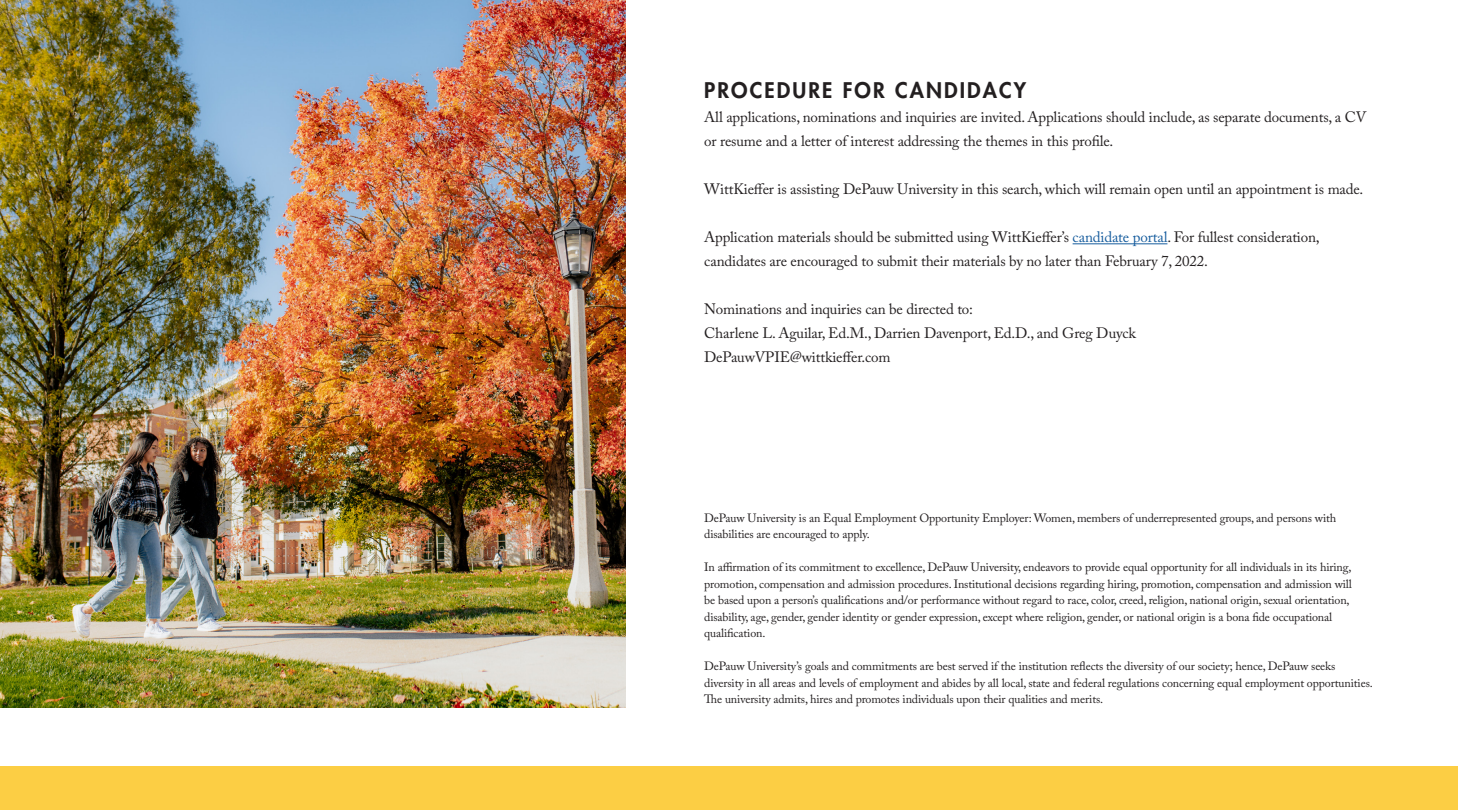
<style>
.page{position:relative;width:1458px;height:810px;background:#fff}
.page>*{position:absolute;margin:0;border:0;box-sizing:border-box;transform-origin:0 0}
.t1{font:800 21px "Futura Std";letter-spacing:.1em;color:#231f20}
.t2{font:15px/24px "Adobe Caslon Pro";letter-spacing:-.01em;color:#231f20}
.t3{font:12px/16.5px "Adobe Caslon Pro";letter-spacing:-.01em;color:#231f20}
.s1{color:#175d9e}
</style>
<div class="page">
<img style="left:0;top:0;width:626px;height:707px">
<div style="left:0;top:767px;width:1458px;height:43px;background:#fcce44"></div>
<hr style="left:1073px;top:243px;width:94px;height:1px;background:#175d9e">
<p class="t1" style="left:704px;top:77px;width:324px">PROCEDURE FOR CANDIDACY</p>
<p class="t2" style="left:704px;top:105px;width:664px">All applications, nominations and inquiries are invited. Applications should include, as separate documents, a CV or resume and a letter of interest addressing the themes in this profile.</p>
<p class="t2" style="left:704px;top:177px;width:661px">WittKieffer is assisting DePauw University in this search, which will remain open until an appointment is made.</p>
<p class="t2" style="left:704px;top:225px;width:617px">Application materials should be submitted using WittKieffer’s <span class="s1">candidate portal</span>. For fullest consideration, candidates are encouraged to submit their materials by no later than February 7, 2022.</p>
<p class="t2" style="left:704px;top:297px;width:270px">Nominations and inquiries can be directed to:</p>
<p class="t2" style="left:704px;top:321px;width:433px">Charlene L. Aguilar, Ed.M., Darrien Davenport, Ed.D., and Greg Duyck</p>
<p class="t2" style="left:704px;top:345px;width:188px">DePauwVPIE@wittkieffer.com</p>
<p class="t3" style="left:704px;top:509px;width:634px">DePauw University is an Equal Employment Opportunity Employer: Women, members of underrepresented groups, and persons with disabilities are encouraged to apply.</p>
<p class="t3" style="left:704px;top:559px;width:649px">In affirmation of its commitment to excellence, DePauw University, endeavors to provide equal opportunity for all individuals in its hiring, promotion, compensation and admission procedures. Institutional decisions regarding hiring, promotion, compensation and admission will be based upon a person’s qualifications and/or performance without regard to race, color, creed, religion, national origin, sexual orientation, disability, age, gender, gender identity or gender expression, except where religion, gender, or national origin is a bona fide occupational qualification.</p>
<p class="t3" style="left:704px;top:658px;width:670px">DePauw University’s goals and commitments are best served if the institution reflects the diversity of our society; hence, DePauw seeks diversity in all areas and levels of employment and abides by all local, state and federal regulations concerning equal employment opportunities.<br>The university admits, hires and promotes individuals upon their qualities and merits.</p>
</div>
